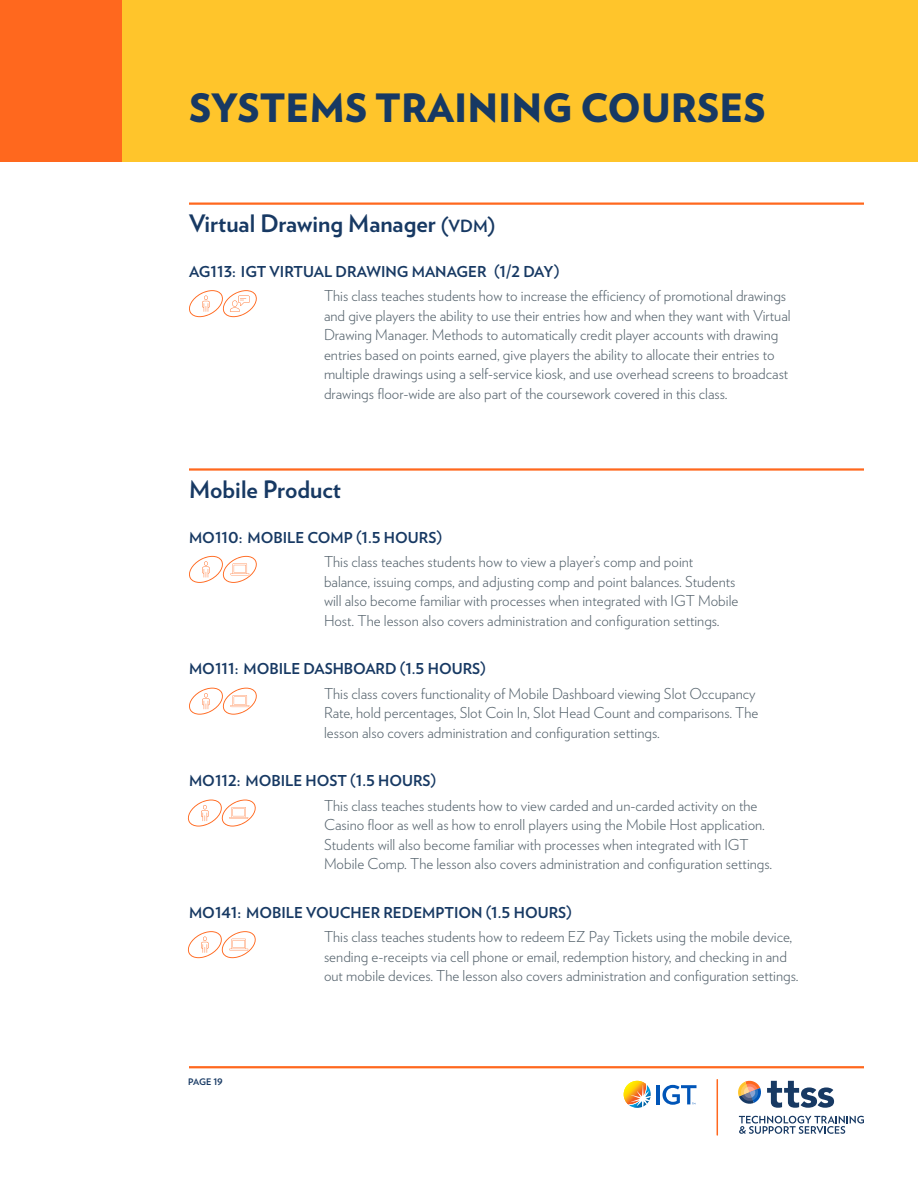
<style>
.page{position:relative;width:918px;height:1188px;background:#fff}
.page>*{position:absolute;margin:0;border:0;box-sizing:border-box;transform-origin:0 0}
.t1{font:900 39px "Verlag";color:#173963}
.t2{font:700 24px "Verlag";color:#173963}
.t3{font:300 15px/19.5px "Verlag";color:#596670}
.t4{font:700 15px "Verlag";color:#173963}
.t5{font:700 9px "Verlag";letter-spacing:-.015em;color:#173963}
.s1{font-size:21px}
.s2{font-size:16.8px}
</style>
<div class="page">
<div style="left:122px;top:0;width:796px;height:162px;background:#ffc52b"></div>
<div style="left:0;top:0;width:122px;height:162px;background:#ff681e"></div>
<hr style="left:189px;top:1066px;width:675px;height:2px;background:#ff681e">
<hr style="left:189px;top:202px;width:675px;height:3px;background:#ff681e">
<hr style="left:189px;top:468px;width:675px;height:3px;background:#ff681e">
<svg style="left:189px;top:290px;width:68px;height:27px"></svg>
<svg style="left:189px;top:556px;width:68px;height:27px"></svg>
<svg style="left:189px;top:688px;width:68px;height:27px"></svg>
<svg style="left:188px;top:800px;width:68px;height:27px"></svg>
<svg style="left:188px;top:931px;width:68px;height:27px"></svg>
<hr style="left:657px;top:1085px;width:3px;height:19px;background:#0055b8">
<svg style="left:624px;top:1081px;width:27px;height:27px"></svg>
<svg style="left:663px;top:1085px;width:34px;height:20px"></svg>
<hr style="left:717px;top:1080px;width:1px;height:55px;background:#ff681e">
<svg style="left:739px;top:1116px;width:125px;height:18px"></svg>
<svg style="left:738px;top:1080px;width:96px;height:28px"></svg>
<h1 class="t1" style="left:189px;top:75px;width:578px">SYSTEMS TRAINING COURSES</h1>
<h2 class="t2" style="left:189px;top:204px;width:308px">Virtual Drawing Manager <span class="s1">(</span><span class="s2">vdm</span><span class="s1">)</span></h2>
<p class="t4" style="left:189px;top:260px;width:372px">AG113: IGT VIRTUAL DRAWING MANAGER (1/2 DAY)</p>
<p class="t3" style="left:324px;top:285px;width:468px">This class teaches students how to increase the efficiency of promotional drawings and give players the ability to use their entries how and when they want with Virtual Drawing Manager. Methods to automatically credit player accounts with drawing entries based on points earned, give players the ability to allocate their entries to multiple drawings using a self-service kiosk, and use overhead screens to broadcast drawings floor-wide are also part of the coursework covered in this class.</p>
<h2 class="t2" style="left:189px;top:470px;width:153px">Mobile Product</h2>
<p class="t4" style="left:189px;top:525px;width:255px">MO110: MOBILE COMP (1.5 HOURS)</p>
<p class="t3" style="left:324px;top:551px;width:416px">This class teaches students how to view a player’s comp and point balance, issuing comps, and adjusting comp and point balances. Students will also become familiar with processes when integrated with IGT Mobile Host. The lesson also covers administration and configuration settings.</p>
<p class="t4" style="left:189px;top:657px;width:298px">MO111: MOBILE DASHBOARD (1.5 HOURS)</p>
<p class="t3" style="left:324px;top:683px;width:436px">This class covers functionality of Mobile Dashboard viewing Slot Occupancy<br>Rate, hold percentages, Slot Coin In, Slot Head Count and comparisons. The lesson also covers administration and configuration settings.</p>
<p class="t4" style="left:189px;top:769px;width:249px">MO112: MOBILE HOST (1.5 HOURS)</p>
<p class="t3" style="left:324px;top:795px;width:450px">This class teaches students how to view carded and un-carded activity on the Casino floor as well as how to enroll players using the Mobile Host application.<br>Students will also become familiar with processes when integrated with IGT Mobile Comp. The lesson also covers administration and configuration settings.</p>
<p class="t4" style="left:189px;top:901px;width:384px">MO141: MOBILE VOUCHER REDEMPTION (1.5 HOURS)</p>
<p class="t3" style="left:324px;top:926px;width:476px">This class teaches students how to redeem EZ Pay Tickets using the mobile device, sending e-receipts via cell phone or email, redemption history, and checking in and out mobile devices. The lesson also covers administration and configuration settings.</p>
<p class="t5" style="left:188px;top:1075px;width:36px">PAGE 19</p>
</div>
